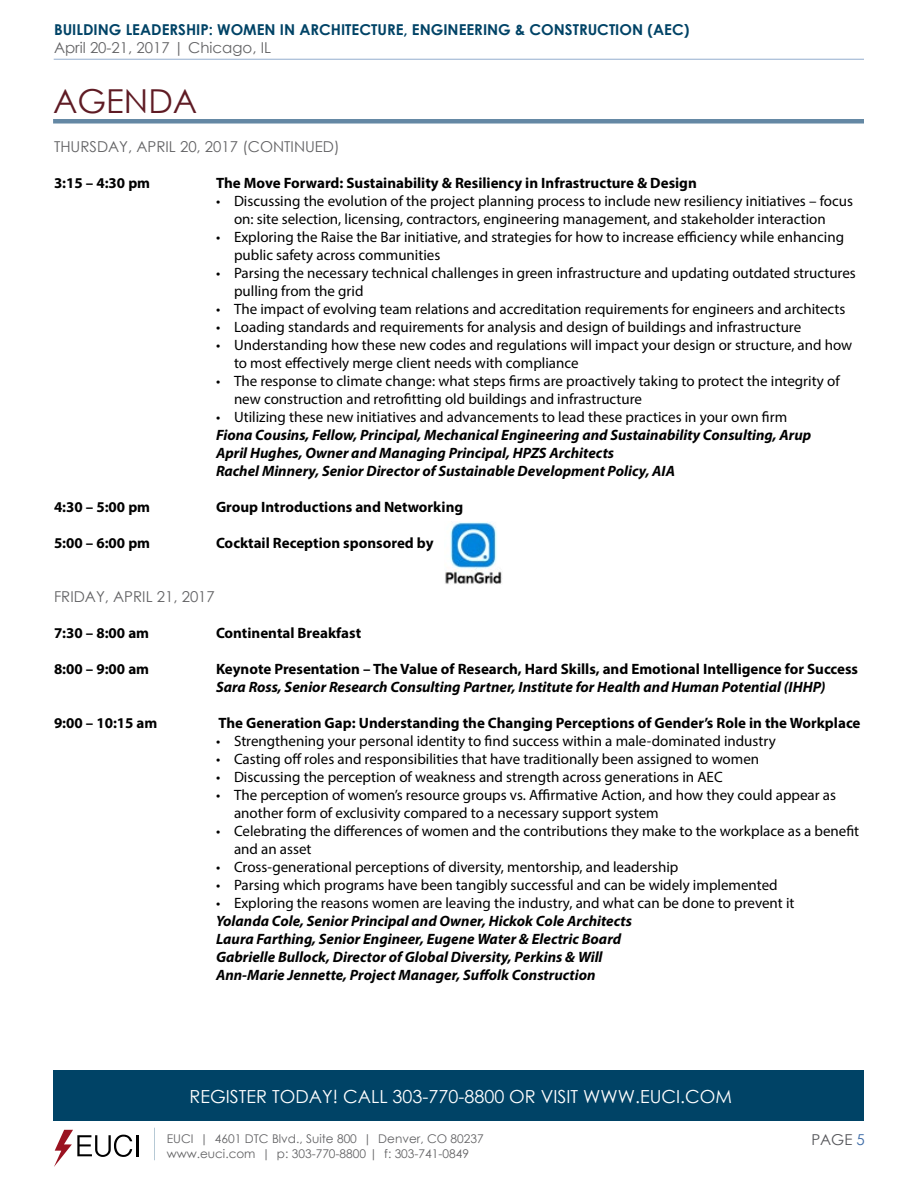
<style>
.page{position:relative;width:918px;height:1188px;background:#fff}
.page>*{position:absolute;margin:0;border:0;box-sizing:border-box;transform-origin:0 0}
.t1{font:33px "Century Gothic";color:#5f1b24}
.t2{font:18px "Century Gothic";color:#fff}
.t3{font:15px/18px "Myriad Pro";color:#000}
.t4{font:italic 700 15px/18px "Myriad Pro";color:#000}
.t5{font:700 15px "Myriad Pro";color:#000}
.t6{font:15px "Century Gothic";color:#636365}
.t7{font:700 15px "Century Gothic";color:#004366}
.t8{font:15px "Century Gothic";color:#55565a}
.t9{font:12px "Century Gothic";color:#636365}
.s1{color:#3d6ba7}
</style>
<div class="page">
<hr style="left:54px;top:59px;width:810px;height:1px;background:#3d6ba7">
<hr style="left:137px;top:1135px;width:2px;height:21px;background:#000">
<svg style="left:54px;top:1130px;width:78px;height:37px"></svg>
<hr style="left:154px;top:1128px;width:1px;height:32px;background:#b6c9d5">
<div style="left:54px;top:1070px;width:810px;height:51px;background:#004366"></div>
<div style="left:53px;top:119px;width:811px;height:5px;background:#6488a4"></div>
<img style="left:445px;top:521px;width:57px;height:63px">
<p class="t7" style="left:54px;top:19px;width:637px">BUILDING LEADERSHIP: WOMEN IN ARCHITECTURE, ENGINEERING &amp; CONSTRUCTION (AEC)</p>
<p class="t6" style="left:54px;top:37px;width:219px">April 20-21, 2017 | Chicago, IL</p>
<h1 class="t1" style="left:53px;top:78px;width:146px">AGENDA</h1>
<p class="t6" style="left:54px;top:136px;width:287px">THURSDAY, APRIL 20, 2017 (CONTINUED)</p>
<p class="t5" style="left:54px;top:173px;width:98px">3:15 – 4:30 pm</p>
<p class="t5" style="left:216px;top:173px;width:482px">The Move Forward: Sustainability &amp; Resiliency in Infrastructure &amp; Design</p>
<p class="t3" style="left:234px;top:192px;width:621px;text-indent:-18px">• Discussing the evolution of the project planning process to include new resiliency initiatives – focus on: site selection, licensing, contractors, engineering management, and stakeholder interaction</p>
<p class="t3" style="left:234px;top:228px;width:612px;text-indent:-18px">• Exploring the Raise the Bar initiative, and strategies for how to increase efficiency while enhancing public safety across communities</p>
<p class="t3" style="left:234px;top:264px;width:623px;text-indent:-18px">• Parsing the necessary technical challenges in green infrastructure and updating outdated structures pulling from the grid</p>
<p class="t3" style="left:216px;top:300px;width:631px">• The impact of evolving team relations and accreditation requirements for engineers and architects</p>
<p class="t3" style="left:216px;top:318px;width:587px">• Loading standards and requirements for analysis and design of buildings and infrastructure</p>
<p class="t3" style="left:234px;top:336px;width:620px;text-indent:-18px">• Understanding how these new codes and regulations will impact your design or structure, and how to most effectively merge client needs with compliance</p>
<p class="t3" style="left:234px;top:372px;width:607px;text-indent:-18px">• The response to climate change: what steps firms are proactively taking to protect the integrity of new construction and retrofitting old buildings and infrastructure</p>
<p class="t3" style="left:216px;top:408px;width:573px">• Utilizing these new initiatives and advancements to lead these practices in your own firm</p>
<p class="t4" style="left:216px;top:426px;width:597px">Fiona Cousins, Fellow, Principal, Mechanical Engineering and Sustainability Consulting, Arup<br>April Hughes, Owner and Managing Principal, HPZS Architects<br>Rachel Minnery, Senior Director of Sustainable Development Policy, AIA</p>
<p class="t5" style="left:54px;top:497px;width:98px">4:30 – 5:00 pm</p>
<p class="t5" style="left:216px;top:497px;width:249px">Group Introductions and Networking</p>
<p class="t5" style="left:54px;top:533px;width:98px">5:00 – 6:00 pm</p>
<p class="t5" style="left:216px;top:533px;width:219px">Cocktail Reception sponsored by</p>
<p class="t6" style="left:54px;top:586px;width:162px">FRIDAY, APRIL 21, 2017</p>
<p class="t5" style="left:54px;top:623px;width:97px">7:30 – 8:00 am</p>
<p class="t5" style="left:216px;top:623px;width:147px">Continental Breakfast</p>
<p class="t5" style="left:54px;top:659px;width:97px">8:00 – 9:00 am</p>
<p class="t5" style="left:216px;top:659px;width:644px">Keynote Presentation – The Value of Research, Hard Skills, and Emotional Intelligence for Success</p>
<p class="t4" style="left:216px;top:678px;width:611px">Sara Ross, Senior Research Consulting Partner, Institute for Health and Human Potential (IHHP)</p>
<p class="t5" style="left:54px;top:713px;width:105px">9:00 – 10:15 am</p>
<p class="t5" style="left:218px;top:713px;width:644px">The Generation Gap: Understanding the Changing Perceptions of Gender’s Role in the Workplace</p>
<p class="t3" style="left:216px;top:732px;width:561px">• Strengthening your personal identity to find success within a male-dominated industry</p>
<p class="t3" style="left:216px;top:750px;width:545px">• Casting off roles and responsibilities that have traditionally been assigned to women</p>
<p class="t3" style="left:216px;top:768px;width:508px">• Discussing the perception of weakness and strength across generations in AEC</p>
<p class="t3" style="left:234px;top:786px;width:604px;text-indent:-18px">• The perception of women’s resource groups vs. Affirmative Action, and how they could appear as another form of exclusivity compared to a necessary support system</p>
<p class="t3" style="left:234px;top:822px;width:627px;text-indent:-18px">• Celebrating the differences of women and the contributions they make to the workplace as a benefit and an asset</p>
<p class="t3" style="left:216px;top:858px;width:464px">• Cross-generational perceptions of diversity, mentorship, and leadership</p>
<p class="t3" style="left:216px;top:876px;width:563px">• Parsing which programs have been tangibly successful and can be widely implemented</p>
<p class="t3" style="left:216px;top:894px;width:580px">• Exploring the reasons women are leaving the industry, and what can be done to prevent it</p>
<p class="t4" style="left:216px;top:912px;width:418px">Yolanda Cole, Senior Principal and Owner, Hickok Cole Architects Laura Farthing, Senior Engineer, Eugene Water &amp; Electric Board Gabrielle Bullock, Director of Global Diversity, Perkins &amp; Will Ann-Marie Jennette, Project Manager, Suffolk Construction</p>
<p class="t2" style="left:190px;top:1084px;width:544px">REGISTER TODAY! CALL 303-770-8800 OR VISIT WWW.EUCI.COM</p>
<p class="t9" style="left:167px;top:1130px;width:318px">EUCI | 4601 DTC Blvd., Suite 800 | Denver, CO 80237</p>
<p class="t8" style="left:811px;top:1129px;width:55px">PAGE <span class="s1">5</span></p>
<p class="t9" style="left:167px;top:1145px;width:304px">www.euci.com | p: 303-770-8800 | f: 303-741-0849</p>
</div>
